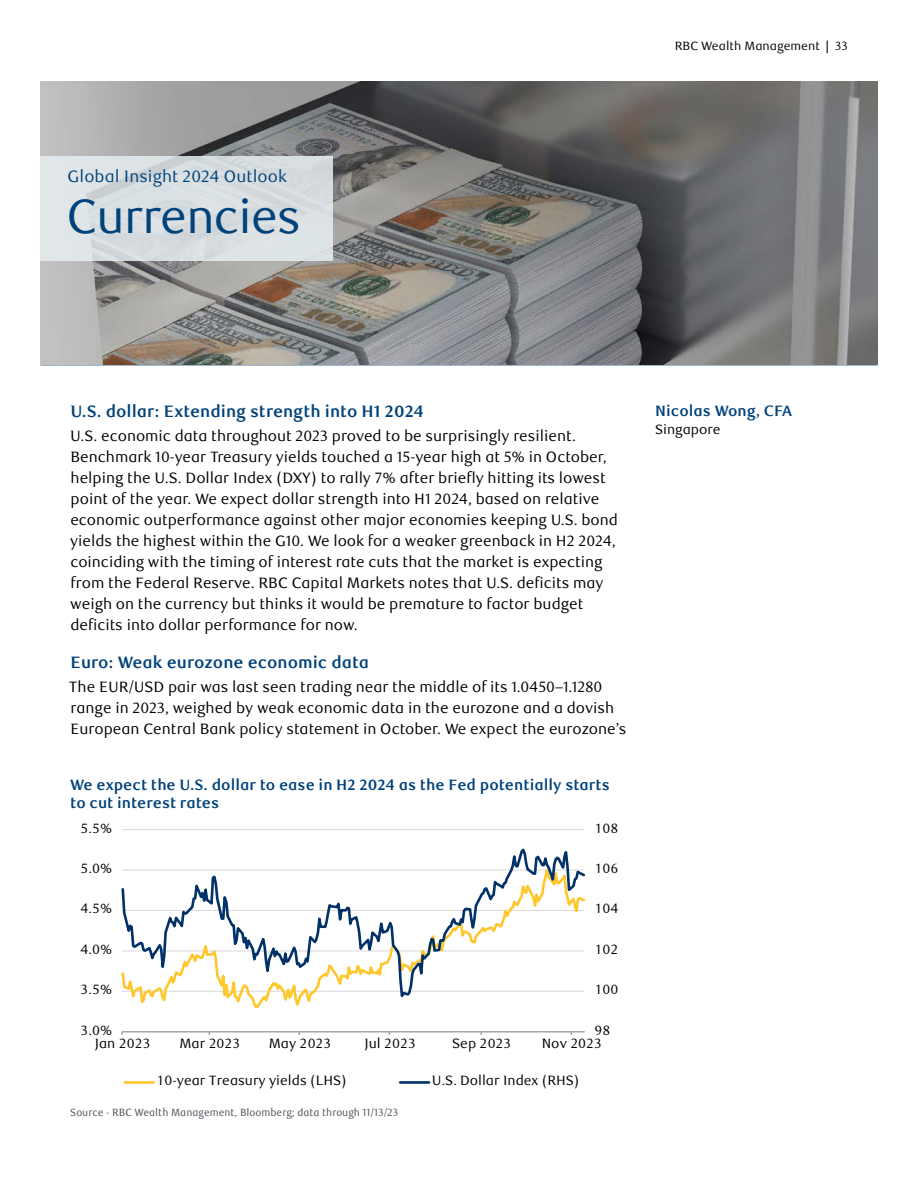
<style>
.page{position:relative;width:918px;height:1188px;background:#fff}
.page>*{position:absolute;margin:0;border:0;box-sizing:border-box;transform-origin:0 0}
.Main_2023_Banner_p1_non-region{font:48px "RBC Display";color:#00427a}
.Main_2023_Subhead_1_PDF_H3{font:700 16.5px "RBC Text";color:#00427a}
.Main_2023_Banner_p1_pubname{font:16.5px "RBC Text";letter-spacing:.005em;color:#00427a}
.Main_2023_Regional_body_text{font:15px/21px "RBC Text";color:#000}
.Main_2023_Author_name{font:700 15px/18px "RBC Text";color:#00427a}
.t1{font:13.5px "RBC Text Tabular";color:#000}
.Main_2023_Author_location{font:13.5px "RBC Text";color:#000}
.t2{font:12px "RBC Text";color:#000}
.Exhibits_Region_exhib_source{font:10.5px "RBC Text Cond";color:#4f545c}
.s1{font-weight:700}
</style>
<div class="page">
<hr style="left:40px;top:364px;width:838px;height:1px;background:#00427a">
<img style="left:40px;top:81px;width:838px;height:283px">
<div style="left:40px;top:156px;width:293px;height:104px;background:#dae1e3"></div>
<hr style="left:122px;top:829px;width:463px;height:1px;background:#d9d9d9">
<hr style="left:122px;top:1031px;width:463px;height:2px;background:#a6a6a6">
<svg style="left:122px;top:848px;width:463px;height:156px"></svg>
<hr style="left:125px;top:1081px;width:29px;height:3px;background:#ffc72c">
<hr style="left:400px;top:1081px;width:29px;height:3px;background:#003168">
<p class="Main_2023_Banner_p1_pubname" style="left:68px;top:167px;width:221px">Global Insight 2024 Outlook</p>
<h2 class="Main_2023_Banner_p1_non-region" style="left:67px;top:189px;width:235px">Currencies</h2>
<p class="t2" style="left:675px;top:38px;width:175px">RBC Wealth Management <span class="s1">|</span> 33</p>
<h3 class="Main_2023_Subhead_1_PDF_H3" style="left:70px;top:401px;width:355px">U.S. dollar: Extending strength into H1 2024</h3>
<p class="Main_2023_Regional_body_text" style="left:70px;top:426px;width:549px">U.S. economic data throughout 2023 proved to be surprisingly resilient.<br>Benchmark 10-year Treasury yields touched a 15-year high at 5% in October, helping the U.S. Dollar Index (DXY) to rally 7% after briefly hitting its lowest point of the year. We expect dollar strength into H1 2024, based on relative economic outperformance against other major economies keeping U.S. bond yields the highest within the G10. We look for a weaker greenback in H2 2024, coinciding with the timing of interest rate cuts that the market is expecting from the Federal Reserve. RBC Capital Markets notes that U.S. deficits may weigh on the currency but thinks it would be premature to factor budget deficits into dollar performance for now.</p>
<h3 class="Main_2023_Subhead_1_PDF_H3" style="left:71px;top:652px;width:300px">Euro: Weak eurozone economic data</h3>
<p class="Main_2023_Regional_body_text" style="left:69px;top:677px;width:559px">The EUR/USD pair was last seen trading near the middle of its 1.0450–1.1280 range in 2023, weighed by weak economic data in the eurozone and a dovish<br>European Central Bank policy statement in October. We expect the eurozone’s</p>
<p class="Main_2023_Author_name" style="left:70px;top:776px;width:541px">We expect the U.S. dollar to ease in H2 2024 as the Fed potentially starts to cut interest rates</p>
<p class="t1" style="left:81px;top:820px;width:33px">5.5%</p>
<p class="t1" style="left:595px;top:820px;width:25px">108</p>
<p class="t1" style="left:81px;top:860px;width:33px">5.0%</p>
<p class="t1" style="left:595px;top:860px;width:25px">106</p>
<p class="t1" style="left:81px;top:901px;width:33px">4.5%</p>
<p class="t1" style="left:595px;top:901px;width:25px">104</p>
<p class="t1" style="left:81px;top:941px;width:33px">4.0%</p>
<p class="t1" style="left:595px;top:941px;width:25px">102</p>
<p class="t1" style="left:81px;top:982px;width:33px">3.5%</p>
<p class="t1" style="left:595px;top:982px;width:25px">100</p>
<p class="t1" style="left:81px;top:1022px;width:33px">3.0%</p>
<p class="t1" style="left:595px;top:1022px;width:17px">98</p>
<p class="t1" style="left:95px;top:1035px;width:57px">Jan 2023</p>
<p class="t1" style="left:180px;top:1035px;width:62px">Mar 2023</p>
<p class="t1" style="left:269px;top:1035px;width:64px">May 2023</p>
<p class="t1" style="left:364px;top:1035px;width:53px">Jul 2023</p>
<p class="t1" style="left:452px;top:1035px;width:61px">Sep 2023</p>
<p class="t1" style="left:542px;top:1035px;width:62px">Nov 2023</p>
<p class="t1" style="left:157px;top:1073px;width:192px">10-year Treasury yields (LHS)</p>
<p class="t1" style="left:432px;top:1073px;width:149px">U.S. Dollar Index (RHS)</p>
<p class="Exhibits_Region_exhib_source" style="left:70px;top:1107px;width:330px">Source - RBC Wealth Management, Bloomberg; data through 11/13/23</p>
<p class="Main_2023_Author_name" style="left:655px;top:402px;width:138px">Nicolas Wong, CFA</p>
<p class="Main_2023_Author_location" style="left:655px;top:421px;width:67px">Singapore</p>
</div>
